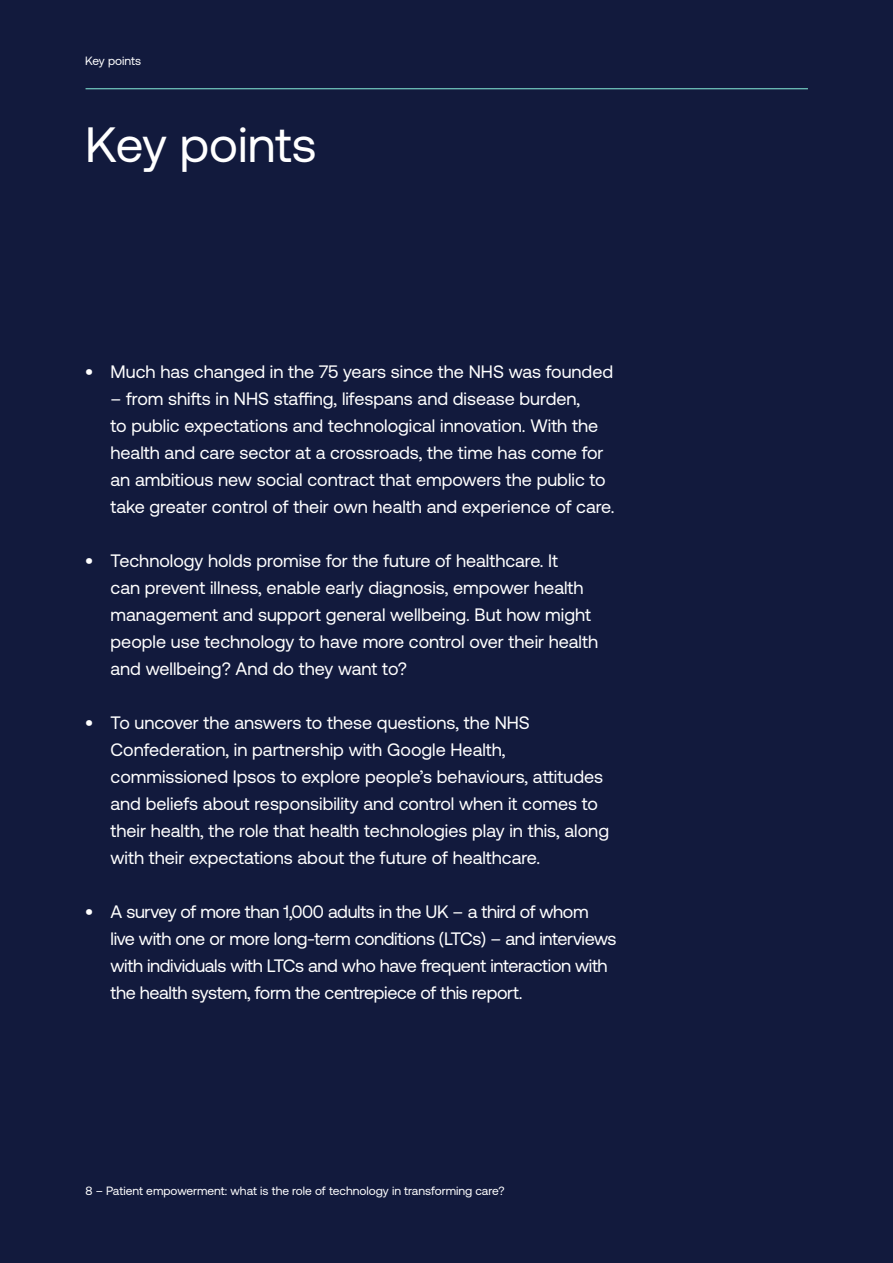
<style>
.page{position:relative;width:893px;height:1263px;background:#121a3d}
.page>*{position:absolute;margin:0;border:0;box-sizing:border-box;transform-origin:0 0}
.t1{font:49.5px "Aeonik Pro";color:#fff}
.t2{font:18px/27px "Aeonik Pro";color:#fff}
.t3{font:18px/27px "Aeonik Pro";letter-spacing:-.02em;color:#fff}
.t4{font:12px "Aeonik Pro";color:#fff}
.s1{font-weight:700}
</style>
<div class="page">
<hr style="left:86px;top:88px;width:722px;height:1px;background:#88f2dd">
<p class="t4" style="left:85px;top:54px;width:58px">Key points</p>
<h1 class="t1" style="left:85px;top:118px;width:233px">Key points</h1>
<p class="t2" style="left:85px;top:358px;width:530px"><span class="s1">•</span> Much has changed in the 75 years since the NHS was founded</p>
<p class="t2" style="left:111px;top:385px;width:505px">– from shifts in NHS staffing, lifespans and disease burden,<br>to public expectations and technological innovation. With the health and care sector at a crossroads, the time has come for an ambitious new social contract that empowers the public to take greater control of their own health and experience of care.</p>
<p class="t2" style="left:111px;top:547px;width:489px;text-indent:-26px"><span class="s1">•</span> Technology holds promise for the future of healthcare. It<br>can prevent illness, enable early diagnosis, empower health management and support general wellbeing. But how might people use technology to have more control over their health and wellbeing? And do they want to?</p>
<p class="t2" style="left:111px;top:709px;width:500px;text-indent:-26px"><span class="s1">•</span> To uncover the answers to these questions, the NHS Confederation, in partnership with Google Health, commissioned Ipsos to explore people’s behaviours, attitudes and beliefs about responsibility and control when it comes to their health, the role that health technologies play in this, along with their expectations about the future of healthcare.</p>
<p class="t3" style="left:111px;top:898px;width:508px;text-indent:-26px"><span class="s1">•</span> A survey of more than 1,000 adults in the UK – a third of whom live with one or more long-term conditions (LTCs) – and interviews with individuals with LTCs and who have frequent interaction with the health system, form the centrepiece of this report.</p>
<p class="t4" style="left:86px;top:1184px;width:421px">8 – Patient empowerment: what is the role of technology in transforming care?</p>
</div>
